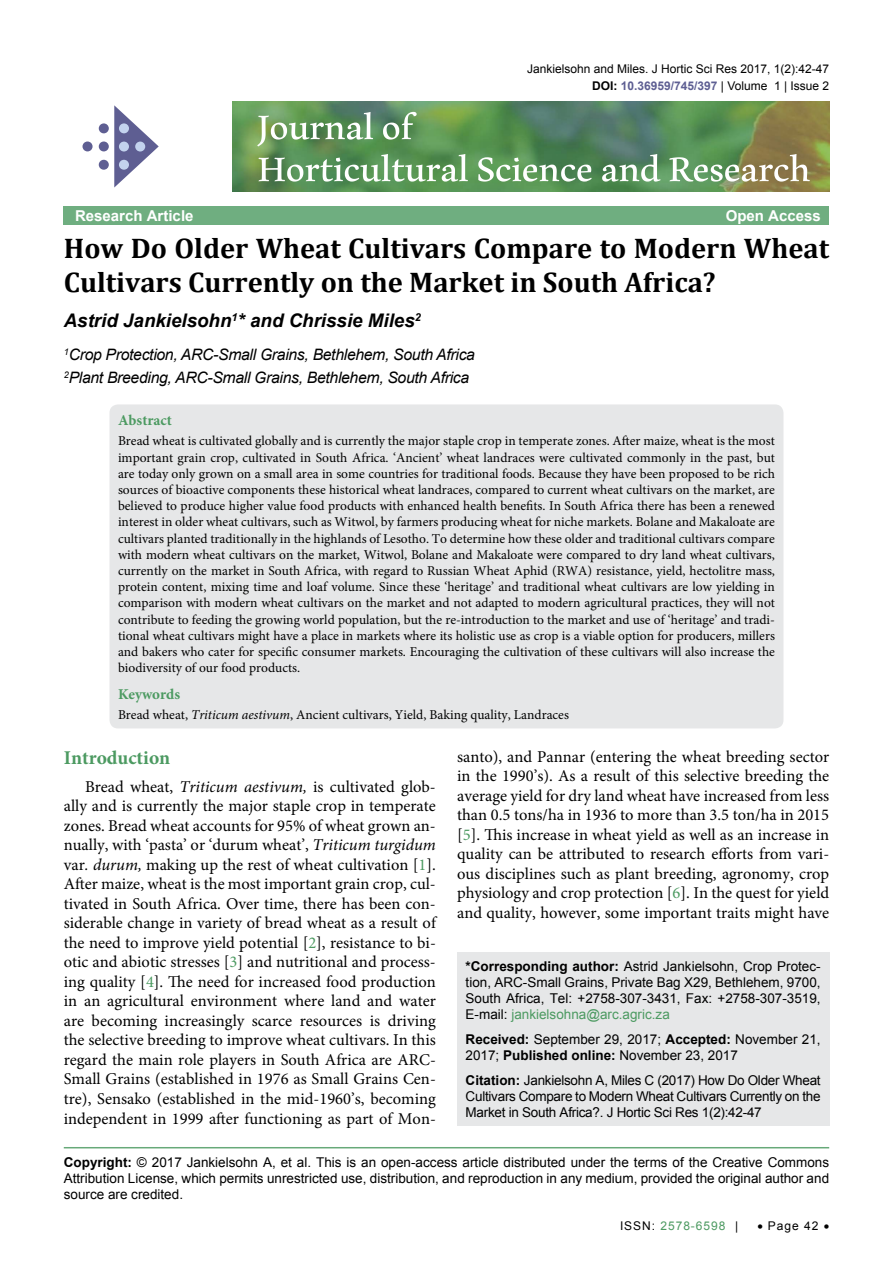
<style>
.page{position:relative;width:893px;height:1263px;background:#fff}
.page>*{position:absolute;margin:0;border:0;box-sizing:border-box;transform-origin:0 0}
.t1{font:60px "Aldhabi";color:#fff}
.t2{font:700 28.5px/34.2px "Cambria";color:#000}
.t3{font:700 19.5px "Minion Pro";color:#4c9a61}
.t4{font:italic 700 18.75px "Arial";color:#000}
.t5{font:16.5px/19.5px "Minion Pro";color:#000;text-align:justify}
.t6{font:italic 15.75px/23.1px "Arial";letter-spacing:-.02em;color:#000}
.t7{font:700 15px "Arial";color:#fff}
.t8{font:700 15px "Minion Pro";color:#4c9a61}
.t9{font:13.5px/16.2px "Minion Pro";color:#000;text-align:justify}
.t10{font:13.5px/16.2px "Arial";color:#000;text-align:justify}
.t11{font:12px "Arial";color:#000}
.t12{font:700 12px "Arial";color:#5e5f93}
.t13{font:12px "Arial";letter-spacing:.08em;color:#4c9a61}
.s1{color:#000}
.s2{font-weight:400;color:#000}
.s3{font-style:italic}
.s4{color:#4c9a61}
.s5{font-weight:700}
</style>
<div class="page">
<div style="left:457px;top:952px;width:372px;height:174px;background:#e6e7e8"></div>
<hr style="left:64px;top:1147px;width:765px;height:1px;background:#4c9a61">
<div style="left:64px;top:207px;width:765px;height:18px;background:#6fae80"></div>
<img style="left:233px;top:102px;width:596px;height:90px">
<svg style="left:114px;top:105px;width:45px;height:83px"></svg>
<div style="left:99px;top:123px;width:10px;height:10px;background:#5e5e92;border-radius:50%"></div>
<div style="left:83px;top:141px;width:10px;height:10px;background:#5e5e92;border-radius:50%"></div>
<div style="left:99px;top:141px;width:10px;height:10px;background:#5e5e92;border-radius:50%"></div>
<div style="left:119px;top:142px;width:10px;height:9px;background:#c3d3ee;border-radius:50%"></div>
<div style="left:135px;top:142px;width:10px;height:9px;background:#c3d3ee;border-radius:50%"></div>
<div style="left:119px;top:160px;width:10px;height:10px;background:#c3d3ee;border-radius:50%"></div>
<div style="left:119px;top:123px;width:10px;height:10px;background:#c3d3ee;border-radius:50%"></div>
<div style="left:99px;top:160px;width:10px;height:10px;background:#5e5e92;border-radius:50%"></div>
<div style="left:109px;top:404px;width:674px;height:324px;background:#e6e7e8;border-radius:9px"></div>
<p class="t11" style="left:527px;top:60px;width:304px">Jankielsohn and Miles. J Hortic Sci Res 2017, 1(2):42-47</p>
<p class="t12" style="left:592px;top:78px;width:239px"><span class="s1">DOI:</span> 10.36959/745/397 <span class="s2">| Volume 1 | Issue 2</span></p>
<h1 class="t1" style="left:257px;top:75px;width:156px">Journal of</h1>
<h1 class="t1" style="left:257px;top:117px;width:554px">Horticultural Science and Research</h1>
<p class="t7" style="left:75px;top:206px;width:120px">Research Article</p>
<p class="t7" style="left:726px;top:206px;width:97px">Open Access</p>
<h2 class="t2" style="left:64px;top:230px;width:767px">How Do Older Wheat Cultivars Compare to Modern Wheat<br>Cultivars Currently on the Market in South Africa?</h2>
<h3 class="t4" style="left:64px;top:308px;width:359px">Astrid Jankielsohn<sup>1</sup>* and Chrissie Miles<sup>2</sup></h3>
<p class="t6" style="left:64px;top:343px;width:413px"><sup>1</sup>Crop Protection, ARC-Small Grains, Bethlehem, South Africa<br><sup>2</sup>Plant Breeding, ARC-Small Grains, Bethlehem, South Africa</p>
<p class="t8" style="left:118px;top:410px;width:55px">Abstract</p>
<p class="t9" style="left:118px;top:433px;width:659px">Bread wheat is cultivated globally and is currently the major staple crop in temperate zones. After maize, wheat is the most important grain crop, cultivated in South Africa. ‘Ancient’ wheat landraces were cultivated commonly in the past, but are today only grown on a small area in some countries for traditional foods. Because they have been proposed to be rich sources of bioactive components these historical wheat landraces, compared to current wheat cultivars on the market, are believed to produce higher value food products with enhanced health benefits. In South Africa there has been a renewed interest in older wheat cultivars, such as Witwol, by farmers producing wheat for niche markets. Bolane and Makaloate are cultivars planted traditionally in the highlands of Lesotho. To determine how these older and traditional cultivars compare with modern wheat cultivars on the market, Witwol, Bolane and Makaloate were compared to dry land wheat cultivars, currently on the market in South Africa, with regard to Russian Wheat Aphid (RWA) resistance, yield, hectolitre mass, protein content, mixing time and loaf volume. Since these ‘heritage’ and traditional wheat cultivars are low yielding in comparison with modern wheat cultivars on the market and not adapted to modern agricultural practices, they will not contribute to feeding the growing world population, but the re-introduction to the market and use of ‘heritage’ and tradi&shy;tional wheat cultivars might have a place in markets where its holistic use as crop is a viable option for producers, millers and bakers who cater for specific consumer markets. Encouraging the cultivation of these cultivars will also increase the biodiversity of our food products.</p>
<p class="t8" style="left:118px;top:683px;width:64px">Keywords</p>
<p class="t9" style="left:118px;top:707px;width:452px">Bread wheat, <span class="s3">Triticum aestivum</span>, Ancient cultivars, Yield, Baking quality, Landraces</p>
<h3 class="t3" style="left:64px;top:744px;width:108px">Introduction</h3>
<p class="t5" style="left:64px;top:777px;width:374px;text-indent:21px">Bread wheat, <span class="s3">Triticum aestivum,</span> is cultivated glob&shy;ally and is currently the major staple crop in temperate zones. Bread wheat accounts for 95% of wheat grown an&shy;nually, with ‘pasta’ or ‘durum wheat’, <span class="s3">Triticum turgidum </span>var<span class="s3">. durum,</span> making up the rest of wheat cultivation [<span class="s4">1</span>].<br>After maize, wheat is the most important grain crop, cul&shy;tivated in South Africa. Over time, there has been con&shy;siderable change in variety of bread wheat as a result of the need to improve yield potential [<span class="s4">2</span>], resistance to bi&shy;otic and abiotic stresses [<span class="s4">3</span>] and nutritional and process&shy;ing quality [<span class="s4">4</span>]. The need for increased food production in an agricultural environment where land and water are becoming increasingly scarce resources is driving the selective breeding to improve wheat cultivars. In this regard the main role players in South Africa are ARC-Small Grains (established in 1976 as Small Grains Cen&shy;tre), Sensako (established in the mid-1960’s, becoming independent in 1999 after functioning as part of Mon-</p>
<p class="t5" style="left:457px;top:747px;width:374px">santo), and Pannar (entering the wheat breeding sector in the 1990’s). As a result of this selective breeding the average yield for dry land wheat have increased from less than 0.5 tons/ha in 1936 to more than 3.5 ton/ha in 2015 [<span class="s4">5</span>]. This increase in wheat yield as well as an increase in quality can be attributed to research efforts from vari&shy;ous disciplines such as plant breeding, agronomy, crop physiology and crop protection [<span class="s4">6</span>]. In the quest for yield and quality, however, some important traits might have</p>
<p class="t10" style="left:466px;top:958px;width:357px"><span class="s5">*Corresponding author:</span> Astrid Jankielsohn, Crop Protec&shy;tion, ARC-Small Grains, Private Bag X29, Bethlehem, 9700, South Africa, Tel: +2758-307-3431, Fax: +2758-307-3519, E-mail: <span class="s4">jankielsohna@arc.agric.za</span></p>
<p class="t10" style="left:466px;top:1031px;width:357px"><span class="s5">Received:</span> September 29, 2017; <span class="s5">Accepted:</span> November 21,<br>2017; <span class="s5">Published online:</span> November 23, 2017</p>
<p class="t10" style="left:466px;top:1072px;width:356px"><span class="s5">Citation:</span> Jankielsohn A, Miles C (2017) How Do Older Wheat Cultivars Compare to Modern Wheat Cultivars Currently on the Market in South Africa?. J Hortic Sci Res 1(2):42-47</p>
<p class="t10" style="left:64px;top:1154px;width:767px"><span class="s5">Copyright:</span> © 2017 Jankielsohn A, et al. This is an open-access article distributed under the terms of the Creative Commons Attribution License, which permits unrestricted use, distribution, and reproduction in any medium, provided the original author and source are credited.</p>
<p class="t13" style="left:620px;top:1217px;width:120px"><span class="s1">ISSN:</span> 2578-6598 <span class="s1">|</span></p>
<p class="t11" style="left:757px;top:1218px;width:73px">• Page 42 •</p>
</div>
